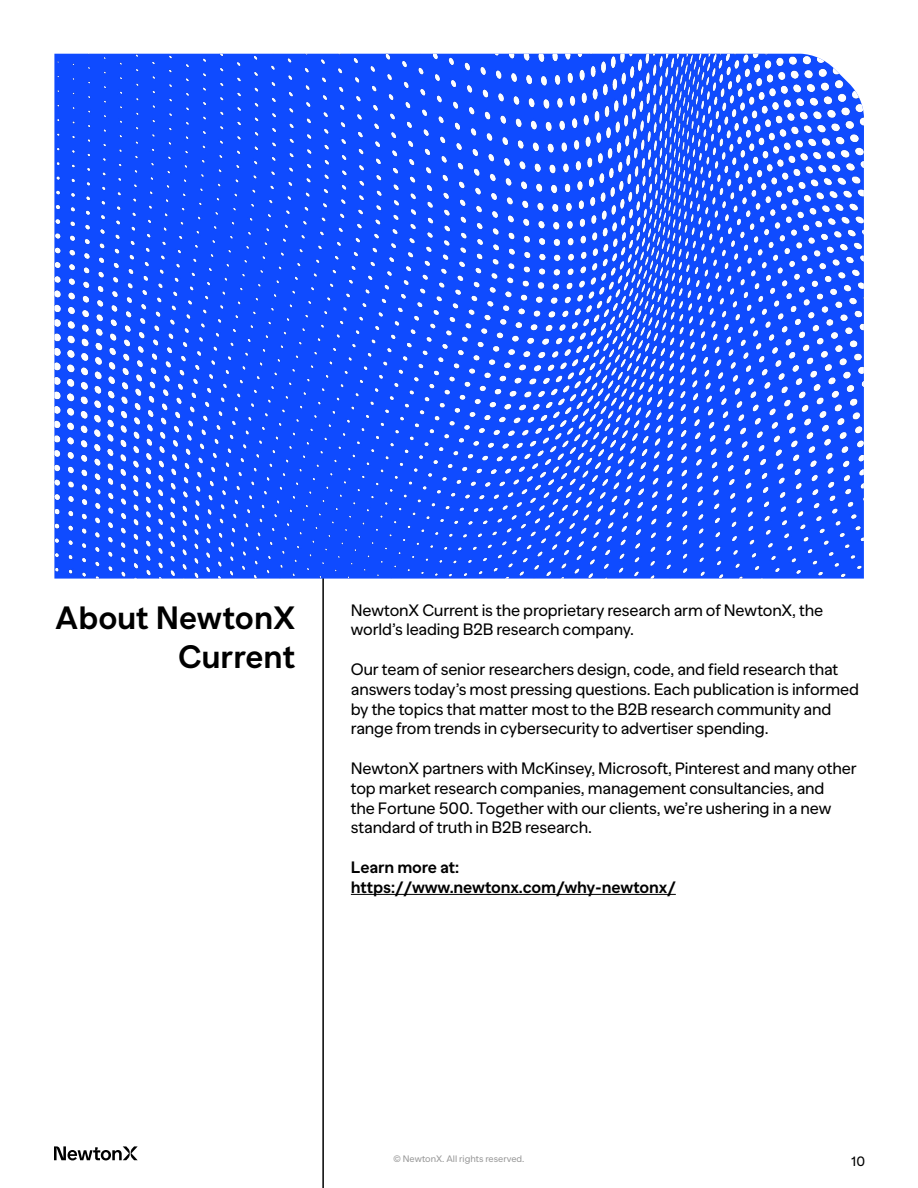
<style>
.page{position:relative;width:918px;height:1188px;background:#fff}
.page>*{position:absolute;margin:0;border:0;box-sizing:border-box;transform-origin:0 0}
.t1{font:700 32.25px/38.7px "Banana Grotesk";color:#000;text-align:right}
.t2{font:16.5px/19.8px "Banana Grotesk";letter-spacing:-.01em;color:#000}
.t3{font:700 16.5px/19.8px "Banana Grotesk";letter-spacing:-.01em;color:#000}
.t4{font:13.5px "Banana Grotesk";color:#000}
.t5{font:9.3px "Banana Grotesk";color:#999}
</style>
<div class="page">
<hr style="left:322px;top:67px;width:2px;height:1121px;background:#000">
<hr style="left:351px;top:894px;width:325px;height:1px;background:#000">
<svg style="left:54px;top:1146px;width:84px;height:14px"></svg>
<img style="left:54px;top:54px;width:810px;height:525px">
<h1 class="t1" style="left:55px;top:600px;width:242px">About NewtonX<br>Current</h1>
<p class="t2" style="left:351px;top:600px;width:474px">NewtonX Current is the proprietary research arm of NewtonX, the world’s leading B2B research company.</p>
<p class="t2" style="left:351px;top:660px;width:510px">Our team of senior researchers design, code, and field research that answers today’s most pressing questions. Each publication is informed by the topics that matter most to the B2B research community and range from trends in cybersecurity to advertiser spending.</p>
<p class="t2" style="left:351px;top:759px;width:507px">NewtonX partners with McKinsey, Microsoft, Pinterest and many other top market research companies, management consultancies, and<br>the Fortune 500. Together with our clients, we’re ushering in a new standard of truth in B2B research.</p>
<p class="t3" style="left:351px;top:858px;width:326px">Learn more at: https://www.newtonx.com/why-newtonx/</p>
<p class="t5" style="left:394px;top:1154px;width:132px">© NewtonX. All rights reserved.</p>
<p class="t4" style="left:851px;top:1153px;width:15px">10</p>
</div>
